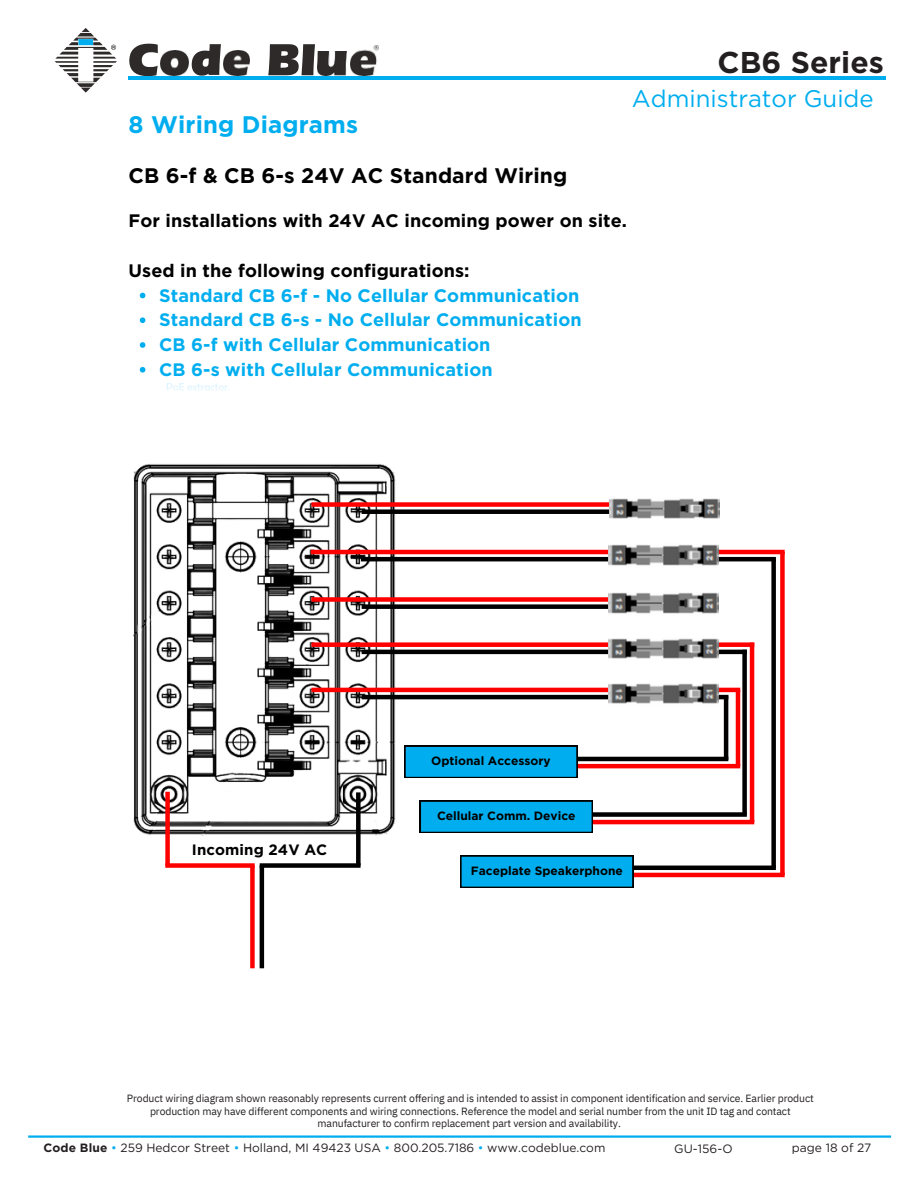
<style>
.page{position:relative;width:918px;height:1188px;background:#fff}
.page>*{position:absolute;margin:0;border:0;box-sizing:border-box;transform-origin:0 0}
.t1{font:700 30px "Gotham";letter-spacing:.005em;color:#231f20}
.t2{font:24px "Gotham";color:#00aeef}
.t3{font:700 24px "Gotham";letter-spacing:.005em;color:#00aeef}
.t4{font:700 21px "Gotham";letter-spacing:.005em;color:#000}
.t5{font:700 18px/24.8px "Gotham";letter-spacing:.005em;color:#00aeef}
.t6{font:700 18px "Gotham";letter-spacing:.005em;color:#000}
.t7{font:700 15px "Gotham";letter-spacing:.005em;color:#000}
.t8{font:12px "Gotham";color:#231f20}
.t9{font:700 12px "Gotham";color:#000}
.t10{font:10.5px/12.3px "IBM Plex Sans";letter-spacing:-.01em;color:#231f20;text-align:center}
.s1{font-weight:700}
.s2{color:#00aeef}
</style>
<div class="page">
<svg style="left:55px;top:28px;width:62px;height:65px"></svg>
<svg style="left:129px;top:44px;width:29px;height:32px"></svg>
<svg style="left:192px;top:44px;width:29px;height:32px"></svg>
<svg style="left:268px;top:44px;width:47px;height:31px"></svg>
<img style="left:350px;top:45px;width:28px;height:31px">
<img style="left:160px;top:51px;width:28px;height:24px">
<img style="left:224px;top:51px;width:26px;height:24px">
<img style="left:318px;top:51px;width:29px;height:25px">
<hr style="left:28px;top:1135px;width:863px;height:3px;background:#00aeef">
<hr style="left:129px;top:77px;width:757px;height:3px;background:#00aeef">
<img style="left:167px;top:383px;width:63px;height:8px">
<img style="left:133px;top:464px;width:264px;height:371px">
<div style="left:311px;top:642px;width:443px;height:5px;background:#f00"></div>
<hr style="left:362px;top:650px;width:385px;height:4px;background:#000">
<div style="left:311px;top:597px;width:377px;height:5px;background:#f00"></div>
<div style="left:362px;top:604px;width:350px;height:5px;background:#000"></div>
<hr style="left:311px;top:550px;width:474px;height:4px;background:#f00">
<hr style="left:361px;top:557px;width:415px;height:4px;background:#000">
<div style="left:311px;top:502px;width:401px;height:5px;background:#f00"></div>
<div style="left:362px;top:509px;width:350px;height:5px;background:#000"></div>
<hr style="left:311px;top:688px;width:429px;height:4px;background:#f00">
<hr style="left:362px;top:695px;width:366px;height:4px;background:#000">
<div style="left:250px;top:866px;width:5px;height:102px;background:#f00"></div>
<hr style="left:260px;top:866px;width:4px;height:102px;background:#000">
<div style="left:260px;top:863px;width:101px;height:5px;background:#000"></div>
<div style="left:165px;top:863px;width:90px;height:5px;background:#f00"></div>
<div style="left:165px;top:792px;width:5px;height:74px;background:#f00"></div>
<div style="left:356px;top:792px;width:5px;height:74px;background:#000"></div>
<div style="left:780px;top:552px;width:5px;height:323px;background:#f00"></div>
<hr style="left:724px;top:695px;width:4px;height:65px;background:#000">
<hr style="left:750px;top:643px;width:4px;height:179px;background:#f00">
<img style="left:609px;top:683px;width:110px;height:21px">
<img style="left:609px;top:638px;width:110px;height:21px">
<img style="left:609px;top:592px;width:110px;height:22px">
<img style="left:609px;top:544px;width:110px;height:22px">
<img style="left:610px;top:498px;width:110px;height:21px">
<hr style="left:736px;top:690px;width:4px;height:76px;background:#f00">
<div style="left:742px;top:650px;width:5px;height:165px;background:#000"></div>
<div style="left:771px;top:559px;width:5px;height:309px;background:#000"></div>
<hr style="left:499px;top:764px;width:241px;height:4px;background:#f00">
<hr style="left:499px;top:757px;width:229px;height:4px;background:#000">
<hr style="left:517px;top:820px;width:237px;height:4px;background:#f00">
<div style="left:517px;top:812px;width:230px;height:5px;background:#000"></div>
<hr style="left:553px;top:873px;width:232px;height:4px;background:#f00">
<hr style="left:553px;top:866px;width:223px;height:4px;background:#000">
<svg style="left:461px;top:856px;width:172px;height:32px;background:#00a1dd"></svg>
<svg style="left:420px;top:801px;width:173px;height:32px;background:#00a0db"></svg>
<svg style="left:405px;top:746px;width:172px;height:32px;background:#00a1dd"></svg>
<svg style="left:140px;top:293px;width:5px;height:5px"></svg>
<svg style="left:140px;top:317px;width:5px;height:6px"></svg>
<svg style="left:140px;top:342px;width:5px;height:6px"></svg>
<svg style="left:140px;top:367px;width:5px;height:6px"></svg>
<h1 class="t1" style="left:718px;top:44px;width:168px">CB6 Series</h1>
<h2 class="t3" style="left:129px;top:110px;width:231px">8 Wiring Diagrams</h2>
<h3 class="t4" style="left:129px;top:163px;width:440px">CB 6-f &amp; CB 6-s 24V AC Standard Wiring</h3>
<h2 class="t2" style="left:632px;top:84px;width:243px">Administrator Guide</h2>
<h3 class="t6" style="left:129px;top:210px;width:500px">For installations with 24V AC incoming power on site.</h3>
<h3 class="t6" style="left:129px;top:260px;width:343px">Used in the following configurations:</h3>
<h3 class="t5" style="left:159px;top:283px;width:424px">Standard CB 6-f - No Cellular Communication Standard CB 6-s - No Cellular Communication CB 6-f with Cellular Communication<br>CB 6-s with Cellular Communication</h3>
<p class="t9" style="left:431px;top:753px;width:121px">Optional Accessory</p>
<h3 class="t7" style="left:192px;top:840px;width:137px">Incoming 24V AC</h3>
<p class="t9" style="left:437px;top:808px;width:140px">Cellular Comm. Device</p>
<p class="t9" style="left:471px;top:863px;width:153px">Faceplate Speakerphone</p>
<p class="t10" style="left:127px;top:1092px;width:688px">Product wiring diagram shown reasonably represents current offering and is intended to assist in component identification and service. Earlier product production may have different components and wiring connections. Reference the model and serial number from the unit ID tag and contact manufacturer to confirm replacement part version and availability.</p>
<p class="t8" style="left:44px;top:1141px;width:563px"><span class="s1">Code Blue</span> <span class="s2">•</span> 259 Hedcor Street <span class="s2">•</span> Holland, MI 49423 USA <span class="s2">•</span> 800.205.7186 <span class="s2">•</span> www.codeblue.com</p>
<p class="t8" style="left:674px;top:1141px;width:60px">GU-156-O</p>
<p class="t8" style="left:792px;top:1141px;width:81px">page 18 of 27</p>
</div>
